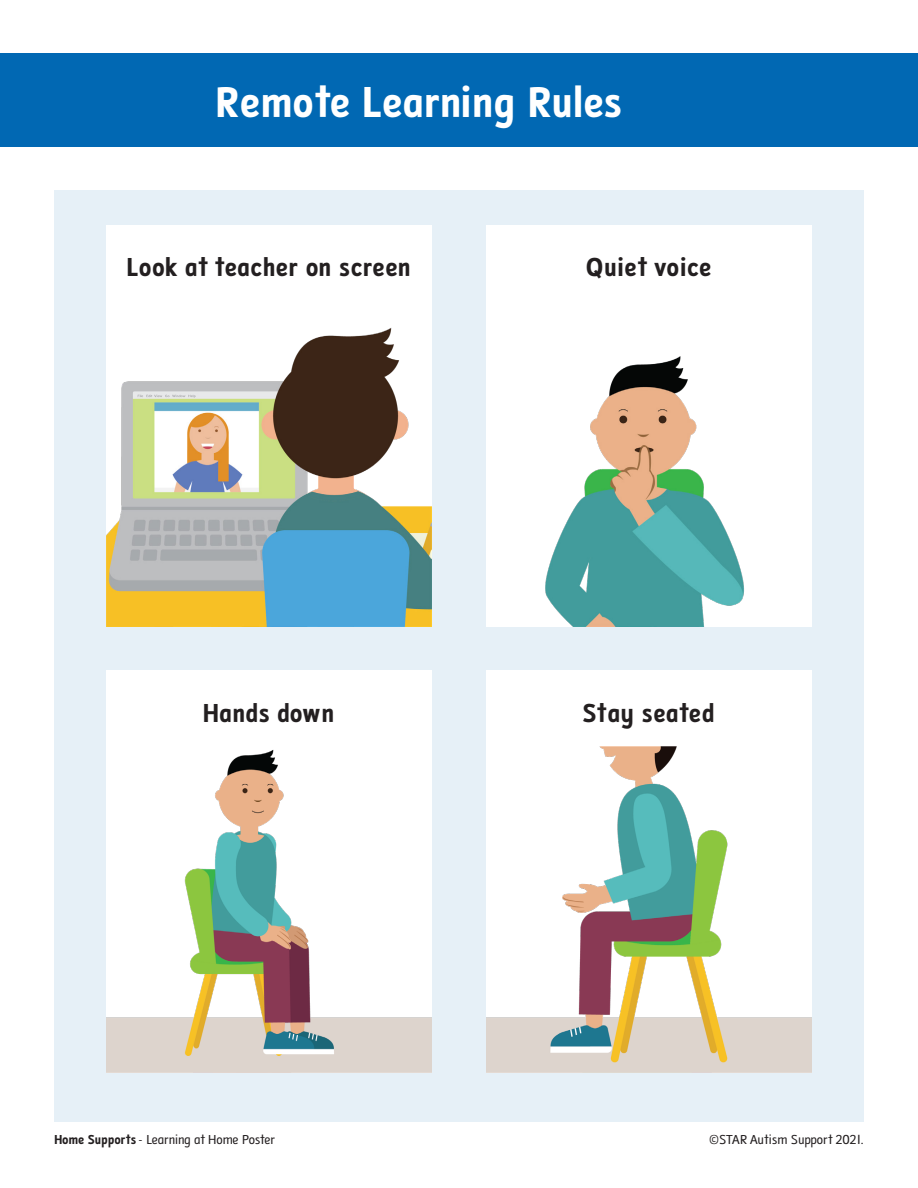
<style>
.page{position:relative;width:918px;height:1188px;background:#fff}
.page>*{position:absolute;margin:0;border:0;box-sizing:border-box;transform-origin:0 0}
.Main_Header{font:45px "Folder Bold Primary";letter-spacing:-.045em;color:#fff}
.VS_Header_Visual_Str{font:27px "Folder Bold Primary";letter-spacing:-.025em;color:#231f20}
.t1{font:13.5px "Folder Reg Primary";letter-spacing:-.035em;color:#231f20}
.s1{font-family:"Folder Bold Primary"}
</style>
<div class="page">
<div style="left:0;top:53px;width:918px;height:94px;background:#0168b3"></div>
<div style="left:54px;top:190px;width:810px;height:932px;background:#e6f0f7"></div>
<div style="left:106px;top:225px;width:326px;height:402px;background:#fff"></div>
<img style="left:106px;top:328px;width:326px;height:299px">
<div style="left:106px;top:671px;width:326px;height:401px;background:#fff"></div>
<img style="left:106px;top:750px;width:326px;height:322px">
<div style="left:486px;top:225px;width:326px;height:402px;background:#fff"></div>
<img style="left:545px;top:356px;width:199px;height:271px">
<div style="left:486px;top:671px;width:326px;height:401px;background:#fff"></div>
<img style="left:486px;top:747px;width:326px;height:325px">
<p class="Main_Header" style="left:215px;top:76px;width:410px">Remote Learning Rules</p>
<p class="VS_Header_Visual_Str" style="left:126px;top:252px;width:287px">Look at teacher on screen</p>
<p class="VS_Header_Visual_Str" style="left:203px;top:698px;width:135px">Hands down</p>
<p class="VS_Header_Visual_Str" style="left:586px;top:252px;width:128px">Quiet voice</p>
<p class="VS_Header_Visual_Str" style="left:583px;top:698px;width:135px">Stay seated</p>
<p class="t1" style="left:54px;top:1132px;width:223px"><span class="s1">Home Supports</span> - Learning at Home Poster</p>
<p class="t1" style="left:709px;top:1132px;width:156px">©STAR Autism Support 2021.</p>
</div>
